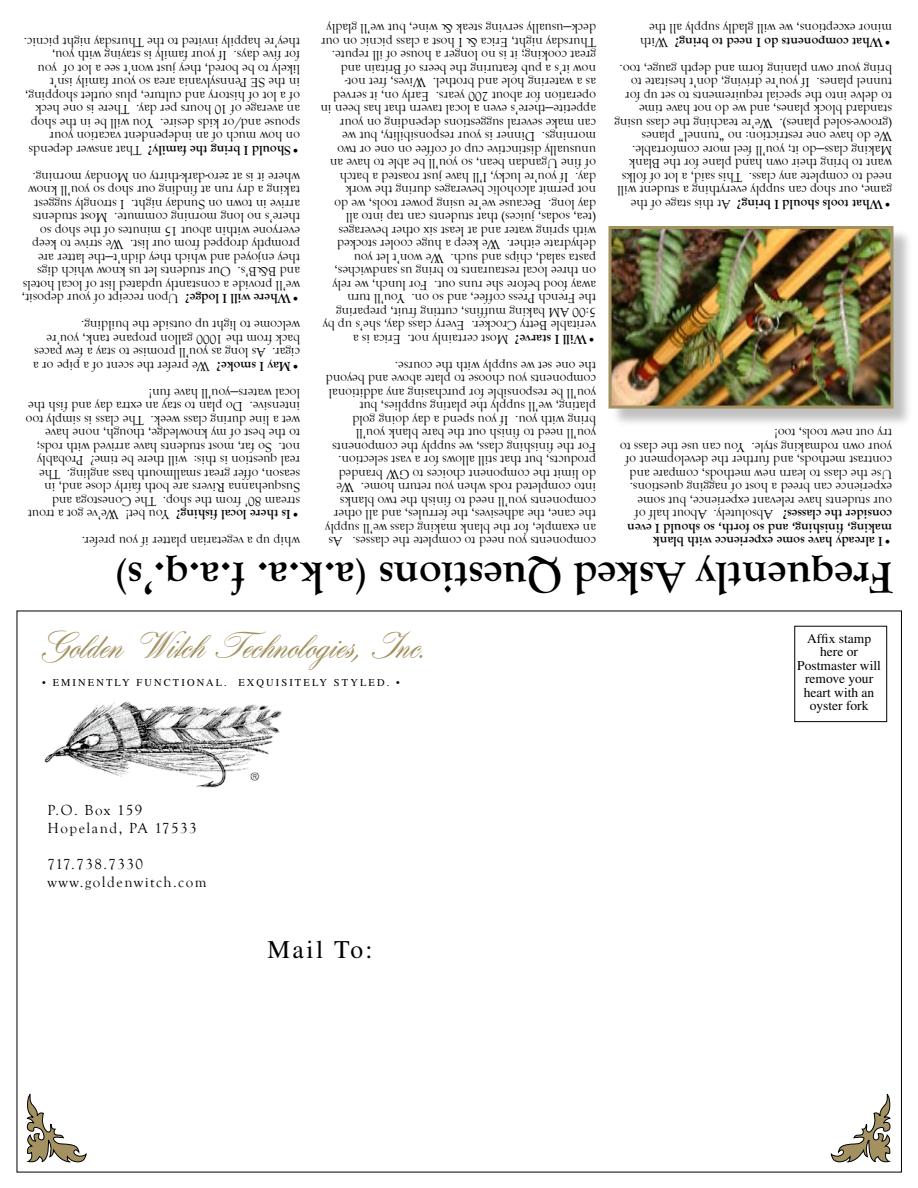
<style>
.page{position:relative;width:918px;height:1188px;background:#fff}
.page>*{position:absolute;margin:0;border:0;box-sizing:border-box;transform-origin:0 0}
.t1{font:700 45px "Goudy Old Style T";color:#000}
.t2{font:39px "Hogarth Scr D";color:#a39161}
.t3{font:25.5px "Times";letter-spacing:.1em;color:#000}
.t4{font:15px/18px "Goudy Old Style T";letter-spacing:.1em;color:#000}
.t5{font:13.5px/13.5px "Goudy Old Style T";color:#000}
.t6{font:700 13.5px/13.5px "Goudy Old Style T";color:#000}
.t7{font:13.5px/13.5px "Times";color:#000;text-align:center}
.t8{font:10.5px "Times";letter-spacing:.2em;color:#000}
</style>
<div class="page">
<div style="left:795px;top:626px;width:92px;height:96px;border:1px solid #000"></div>
<img style="left:44px;top:701px;width:238px;height:87px">
<svg style="left:831px;top:1095px;width:60px;height:68px"></svg>
<svg style="left:26px;top:1095px;width:60px;height:68px"></svg>
<div style="left:610px;top:227px;width:304px;height:201px;background:#000;opacity:.25"></div>
<img style="left:613px;top:230px;width:277px;height:175px">
<div style="left:609px;top:226px;width:285px;height:183px;border:3px solid #a39161"></div>
<p class="t5" style="left:300px;top:143px;width:278px;rotate:-180deg">on how much of an independent vacation your spouse and/or kids desire. You will be in the shop an average of 10 hours per day. There is one heck of a lot of history and culture, plus outlet shopping, in the SE Pennsylvania area so your family isn’t likely to be bored, they just won’t see a lot of you for five days. If your family is staying with you, they’re happily invited to the Thursday night picnic.</p>
<p class="t5" style="left:141px;top:157px;width:114px;rotate:-180deg">That answer depends</p>
<p class="t6" style="left:300px;top:157px;width:153px;rotate:-180deg">•Should I bring the family?</p>
<p class="t5" style="left:300px;top:292px;width:279px;rotate:-180deg">we’ll provide a constantly updated list of local hotels and B&amp;B’s. Our students let us know which digs they enjoyed and which they didn’t—the latter are promptly dropped from our list. We strive to keep everyone within about 15 minutes of the shop so there’s no long morning commute. Most students arrive in town on Sunday night. I strongly suggest taking a dry run at finding our shop so you’ll know where it is at zero-dark-thirty on Monday morning.</p>
<p class="t5" style="left:179px;top:305px;width:158px;rotate:-180deg">Upon receipt of your deposit,</p>
<p class="t6" style="left:300px;top:305px;width:116px;rotate:-180deg">•Where will I lodge?</p>
<p class="t5" style="left:300px;top:359px;width:267px;rotate:-180deg">cigar. As long as you’ll promise to stay a few paces back from the 1000 gallon propane tank, you’re welcome to light up outside the building.</p>
<p class="t5" style="left:210px;top:373px;width:178px;rotate:-180deg">We prefer the scent of a pipe or a</p>
<p class="t6" style="left:300px;top:373px;width:85px;rotate:-180deg">•May I smoke?</p>
<p class="t5" style="left:300px;top:508px;width:276px;rotate:-180deg">stream 80’ from the shop. The Conestoga and Susquehanna Rivers are both fairly close and, in season, offer great smallmouth bass angling. The real question is this: will there be time? Probably not. So far, most students have arrived with rods; to the best of my knowledge, though, none have wet a line during class week. The class is simply too intensive. Do plan to stay an extra day and fish the local waters—you’ll have fun!</p>
<p class="t5" style="left:170px;top:555px;width:143px;line-height:27px;text-indent:-130px;rotate:-180deg">whip up a vegetarian platter if you prefer.<br>You bet! We’ve got a trout</p>
<p class="t6" style="left:300px;top:521px;width:125px;rotate:-180deg">•Is there local fishing?</p>
<p class="t5" style="left:596px;top:332px;width:277px;rotate:-180deg">veritable Betty Crocker. Every class day, she’s up by 5:00 AM baking muffins, cutting fruit, preparing the French Press coffee, and so on. You’ll turn away food before she runs out. For lunch, we rely on three local restaurants to bring us sandwiches, pasta salad, chips and such. We won’t let you dehydrate either. We keep a huge cooler stocked with spring water and at least six other beverages (tea, sodas, juices) that students can tap into all<br>day long. Because we’re using power tools, we do not permit alcoholic beverages during the work<br>day. If you’re lucky, I’ll have just roasted a batch<br>of fine Ugandan bean, so you’ll be able to have an unusually distinctive cup of coffee on one or two mornings. Dinner is your responsibility, but we can make several suggestions depending on your appetite—there’s even a local tavern that has been in operation for about 200 years. Early on, it served as a watering hole and brothel. Wives, fret not&shy;now it’s a pub featuring the beers of Britain and great cooking; it is no longer a house of ill repute.<br>Thursday night, Erica &amp; I host a class picnic on our deck—usually serving steak &amp; wine, but we’ll gladly</p>
<p class="t5" style="left:508px;top:346px;width:157px;rotate:-180deg">Most certainly not. Erica is a</p>
<p class="t6" style="left:596px;top:346px;width:82px;rotate:-180deg">•Will I starve?</p>
<p class="t5" style="left:596px;top:548px;width:272px;rotate:-180deg">components you need to complete the classes. As an example, for the blank making class we’ll supply the cane, the adhesives, the ferrules, and all other components you’ll need to finish the two blanks into completed rods when you return home. We do limit the component choices to GW branded products, but that still allows for a vast selection.<br>For the finishing class, we supply the components you’ll need to finish out the bare blank you’ll bring with you. If you spend a day doing gold plating, we’ll supply the plating supplies, but<br>you’ll be responsible for purchasing any additional components you choose to plate above and beyond the one set we supply with the course.</p>
<p class="t5" style="left:892px;top:35px;width:244px;rotate:-180deg">minor exceptions, we will gladly supply all the</p>
<p class="t5" style="left:668px;top:49px;width:30px;rotate:-180deg">With</p>
<p class="t6" style="left:892px;top:49px;width:219px;rotate:-180deg">•What components do I need to bring?</p>
<p class="t5" style="left:892px;top:197px;width:279px;rotate:-180deg">game, our shop can supply everything a student will need to complete any class. This said, a lot of folks want to bring their own hand plane for the Blank Making class—do it; you’ll feel more comfortable.<br>We do have one restriction: no “tunnel” planes (groove-soled planes). We’re teaching the class using standard block planes, and we do not have time<br>to delve into the special requirements to set up for tunnel planes. If you’re driving, don’t hesitate to bring your own planing form and depth gauge, too.</p>
<p class="t5" style="left:730px;top:211px;width:101px;rotate:-180deg">At this stage of the</p>
<p class="t6" style="left:892px;top:211px;width:156px;rotate:-180deg">•What tools should I bring?</p>
<p class="t5" style="left:892px;top:508px;width:274px;rotate:-180deg">our students have relevant experience, but some experience can breed a host of nagging questions.<br>Use the class to learn new methods, compare and contrast methods, and further the development of your own rodmaking style. You can use the class to try out new tools, too!</p>
<p class="t5" style="left:773px;top:521px;width:139px;rotate:-180deg">Absolutely. About half of</p>
<p class="t6" style="left:892px;top:521px;width:111px;rotate:-180deg">consider the classes?</p>
<p class="t6" style="left:892px;top:548px;width:266px;rotate:-180deg">•I already have some experience with blank making, finishing, and so forth, so should I even</p>
<h1 class="t1" style="left:893px;top:603px;width:780px;rotate:-180deg">Frequently Asked Questions (a.k.a. f.a.q.’s)</h1>
<h2 class="t2" style="left:35px;top:623px;width:390px">Golden Witch Technologies, Inc.</h2>
<p class="t8" style="left:42px;top:676px;width:359px">• EMINENTLY FUNCTIONAL. EXQUISITELY STYLED. •</p>
<p class="t4" style="left:48px;top:801px;width:150px">P.O. Box 159<br>Hopeland, PA 17533</p>
<p class="t4" style="left:48px;top:855px;width:161px">717.738.7330 www.goldenwitch.com</p>
<h3 class="t3" style="left:267px;top:935px;width:107px">Mail To:</h3>
<p class="t7" style="left:797px;top:632px;width:85px">Affix stamp here or<br>Postmaster will remove your heart with an oyster fork</p>
</div>
